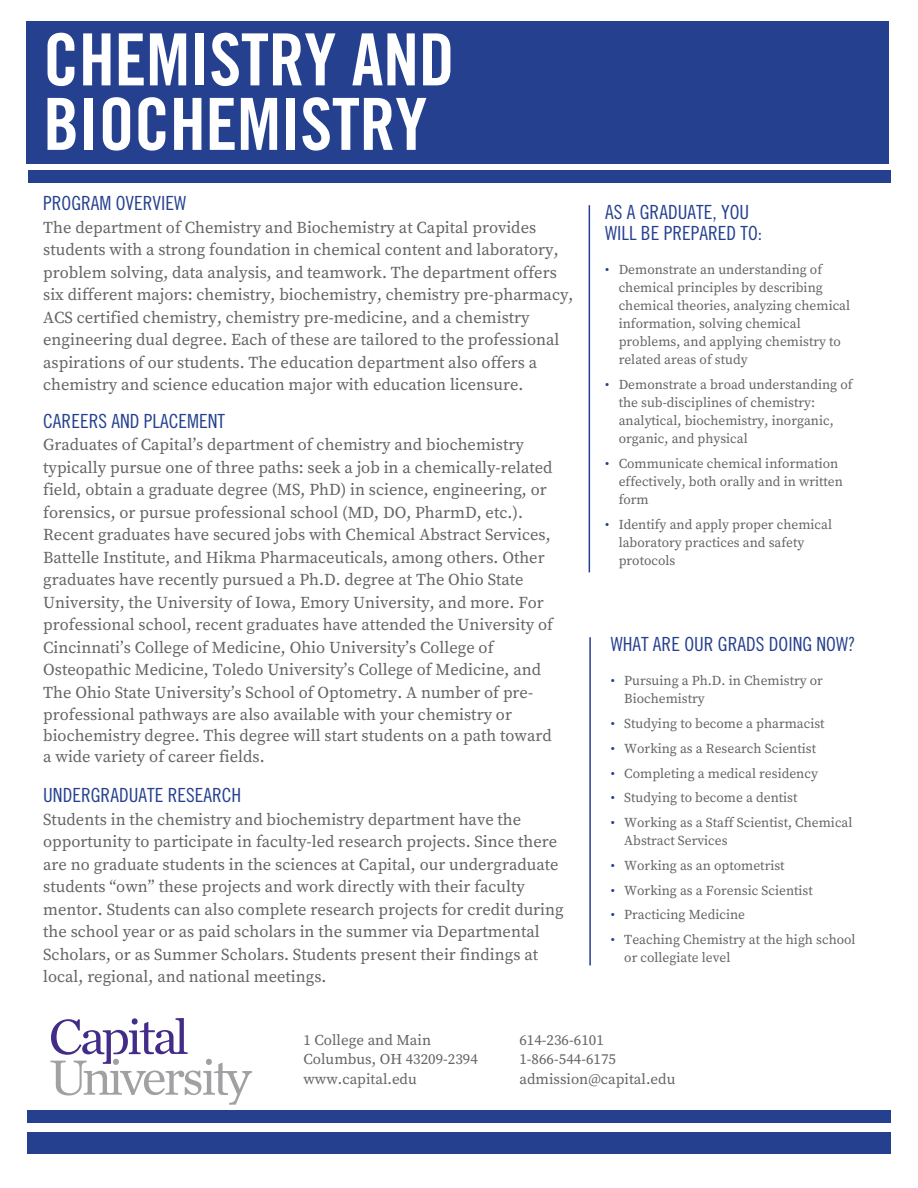
<style>
.page{position:relative;width:918px;height:1188px;background:#fff}
.page>*{position:absolute;margin:0;border:0;box-sizing:border-box;transform-origin:0 0}
.t1{font:72px/64.5px "Trade Gothic LT Std Bd Cn 20";letter-spacing:-.005em;color:#fff}
.t2{font:19.5px/21px "Trade Gothic LT Std Cn 18";color:#25408f}
.t3{font:16.65px/22.5px "Source Serif Variable";color:#636466}
.t4{font:15px "Source Serif Variable";color:#636466}
.t5{font:13.65px/18px "Source Serif Variable";color:#636466}
.s1{color:#25408f}
</style>
<div class="page">
<div style="left:26px;top:22px;width:862px;height:142px;background:#25408f"></div>
<hr style="left:589px;top:205px;width:1px;height:367px;background:#25408f">
<div style="left:29px;top:170px;width:862px;height:13px;background:#25408f"></div>
<div style="left:27px;top:1132px;width:864px;height:21px;background:#25408f"></div>
<div style="left:27px;top:1110px;width:863px;height:13px;background:#25408f"></div>
<svg style="left:50px;top:1018px;width:202px;height:87px"></svg>
<hr style="left:589px;top:637px;width:2px;height:329px;background:#25408f">
<h1 class="t1" style="left:43px;top:27px;width:413px">CHEMISTRY AND<br>BIOCHEMISTRY</h1>
<p class="t2" style="left:43px;top:192px;width:144px">PROGRAM OVERVIEW</p>
<p class="t3" style="left:43px;top:216px;width:532px">The department of Chemistry and Biochemistry at Capital provides students with a strong foundation in chemical content and laboratory, problem solving, data analysis, and teamwork. The department offers six different majors: chemistry, biochemistry, chemistry pre-pharmacy, ACS certified chemistry, chemistry pre-medicine, and a chemistry engineering dual degree. Each of these are tailored to the professional aspirations of our students. The education department also offers a chemistry and science education major with education licensure.</p>
<p class="t2" style="left:43px;top:410px;width:183px">CAREERS AND PLACEMENT</p>
<p class="t3" style="left:43px;top:434px;width:511px">Graduates of Capital’s department of chemistry and biochemistry typically pursue one of three paths: seek a job in a chemically-related field, obtain a graduate degree (MS, PhD) in science, engineering, or forensics, or pursue professional school (MD, DO, PharmD, etc.).<br>Recent graduates have secured jobs with Chemical Abstract Services, Battelle Institute, and Hikma Pharmaceuticals, among others. Other graduates have recently pursued a Ph.D. degree at The Ohio State University, the University of Iowa, Emory University, and more. For professional school, recent graduates have attended the University of Cincinnati’s College of Medicine, Ohio University’s College of Osteopathic Medicine, Toledo University’s College of Medicine, and The Ohio State University’s School of Optometry. A number of pre&shy;professional pathways are also available with your chemistry or</p>
<p class="t3" style="left:43px;top:725px;width:510px;line-height:21px">biochemistry degree. This degree will start students on a path toward a wide variety of career fields.</p>
<p class="t2" style="left:43px;top:785px;width:200px">UNDERGRADUATE RESEARCH</p>
<p class="t3" style="left:43px;top:808px;width:522px">Students in the chemistry and biochemistry department have the opportunity to participate in faculty-led research projects. Since there are no graduate students in the sciences at Capital, our undergraduate students “own” these projects and work directly with their faculty mentor. Students can also complete research projects for credit during the school year or as paid scholars in the summer via Departmental Scholars, or as Summer Scholars. Students present their findings at local, regional, and national meetings.</p>
<p class="t2" style="left:605px;top:202px;width:159px">AS A GRADUATE, YOU<br>WILL BE PREPARED TO:</p>
<p class="t5" style="left:619px;top:261px;width:233px;text-indent:-14px"><span class="s1">•</span> Demonstrate an understanding of chemical principles by describing chemical theories, analyzing chemical information, solving chemical problems, and applying chemistry to related areas of study</p>
<p class="t5" style="left:619px;top:376px;width:235px;text-indent:-14px"><span class="s1">•</span> Demonstrate a broad understanding of the sub-disciplines of chemistry: analytical, biochemistry, inorganic, organic, and physical</p>
<p class="t5" style="left:619px;top:454px;width:226px;text-indent:-14px"><span class="s1">•</span> Communicate chemical information effectively, both orally and in written form</p>
<p class="t5" style="left:619px;top:515px;width:215px;text-indent:-14px"><span class="s1">•</span> Identify and apply proper chemical laboratory practices and safety protocols</p>
<p class="t2" style="left:611px;top:634px;width:246px">WHAT ARE OUR GRADS DOING NOW?</p>
<p class="t5" style="left:624px;top:672px;width:200px;text-indent:-14px"><span class="s1">•</span> Pursuing a Ph.D. in Chemistry or<br>Biochemistry</p>
<p class="t5" style="left:611px;top:715px;width:215px"><span class="s1">•</span> Studying to become a pharmacist</p>
<p class="t5" style="left:611px;top:739px;width:207px"><span class="s1">•</span> Working as a Research Scientist</p>
<p class="t5" style="left:611px;top:764px;width:209px"><span class="s1">•</span> Completing a medical residency</p>
<p class="t5" style="left:611px;top:789px;width:188px"><span class="s1">•</span> Studying to become a dentist</p>
<p class="t5" style="left:624px;top:814px;width:230px;text-indent:-14px"><span class="s1">•</span> Working as a Staff Scientist, Chemical<br>Abstract Services</p>
<p class="t5" style="left:611px;top:856px;width:175px"><span class="s1">•</span> Working as an optometrist</p>
<p class="t5" style="left:611px;top:881px;width:204px"><span class="s1">•</span> Working as a Forensic Scientist</p>
<p class="t5" style="left:611px;top:906px;width:136px"><span class="s1">•</span> Practicing Medicine</p>
<p class="t5" style="left:624px;top:931px;width:233px;text-indent:-14px"><span class="s1">•</span> Teaching Chemistry at the high school or collegiate level</p>
<p class="t4" style="left:303px;top:1030px;width:129px">1 College and Main</p>
<p class="t4" style="left:519px;top:1030px;width:86px">614-236-6101</p>
<p class="t4" style="left:303px;top:1049px;width:176px">Columbus, OH 43209-2394</p>
<p class="t4" style="left:519px;top:1049px;width:98px">1-866-544-6175</p>
<p class="t4" style="left:303px;top:1069px;width:115px">www.capital.edu</p>
<p class="t4" style="left:519px;top:1069px;width:158px">admission@capital.edu</p>
</div>
